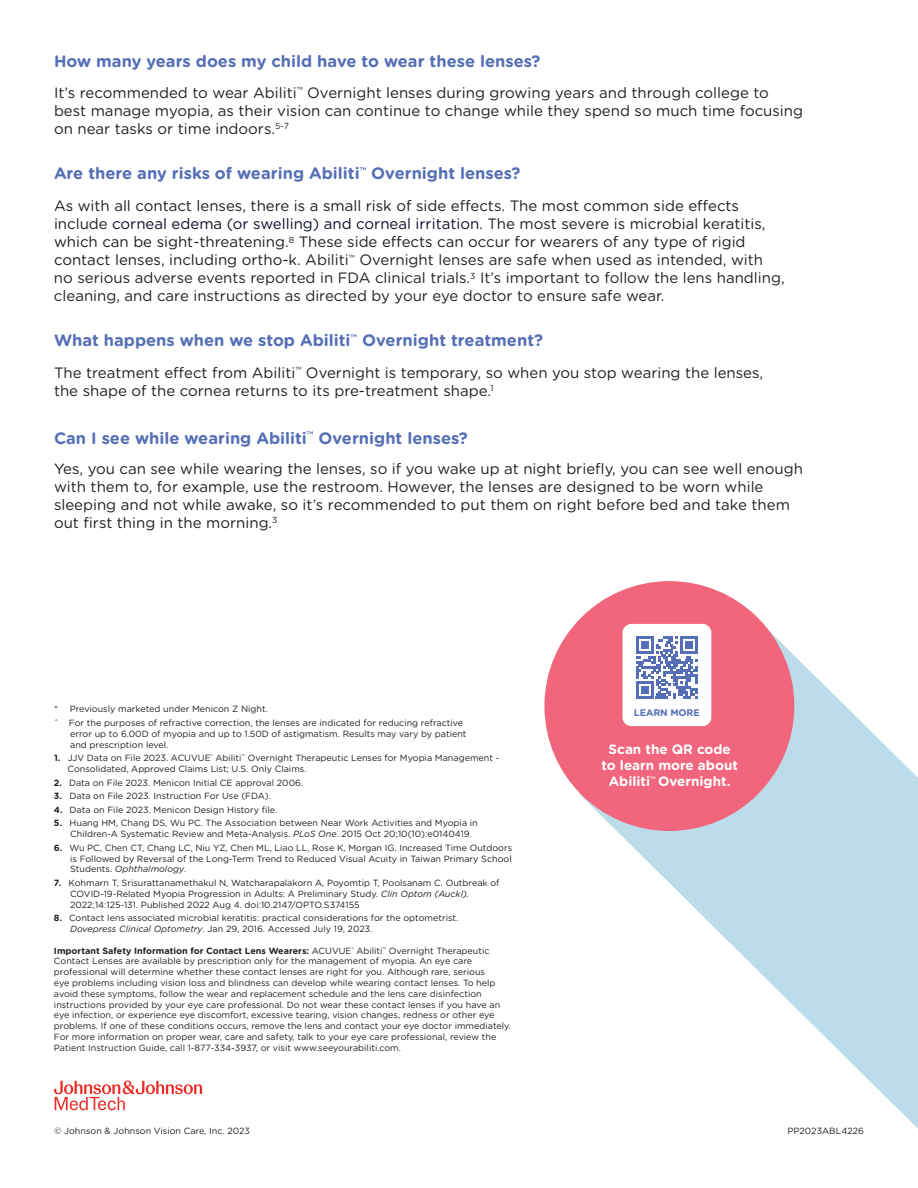
<style>
.page{position:relative;width:918px;height:1188px;background:#fff}
.page>*{position:absolute;margin:0;border:0;box-sizing:border-box;transform-origin:0 0}
.t1{font:700 16.5px "Gotham Rounded";color:#566eb5}
.t2{font:15px/18px "Gotham Rounded";color:#231f20}
.t3{font:15px/18px "Gotham Rounded";color:#1e1f22}
.t4{font:700 13.5px/16.2px "Gotham Rounded";color:#fff;text-align:center}
.t5{font:700 9.6px "Gotham Rounded";letter-spacing:-.01em;color:#566eb5}
.t6{font:9px/10.8px "Gotham Rounded";color:#231f20}
.t7{font:9px/10.8px "Gotham Rounded";color:#211e1e}
.s1{color:#0d1125}
.s2{color:#222323}
.s3{font-weight:700}
.s4{font-weight:700;color:#231f20}
.s5{font-style:italic}
</style>
<div class="page">
<svg style="left:54px;top:1081px;width:148px;height:29px"></svg>
<svg style="left:579px;top:617px;width:339px;height:512px"></svg>
<div style="left:544px;top:581px;width:250px;height:250px;background:#f1667c;border-radius:50%"></div>
<div style="left:623px;top:624px;width:88px;height:102px;background:#fff;border-radius:9px"></div>
<svg style="left:636px;top:637px;width:62px;height:62px"></svg>
<hr style="left:636px;top:696px;width:17px;height:3px;background:#566eb5">
<div style="left:641px;top:686px;width:7px;height:8px;background:#566eb5"></div>
<h1 class="t1" style="left:54px;top:49px;width:488px">How many years does my child have to wear these lenses?</h1>
<h2 class="t2" style="left:54px;top:83px;width:751px">It’s recommended to wear Abiliti<sup>™</sup> Overnight lenses during growing years and through college to best manage myopia, as their vision can continue to change while they spend so much time focusing on near tasks or time indoors.<sup>5-7</sup></h2>
<h1 class="t1" style="left:54px;top:161px;width:468px">Are there any risks of wearing Abiliti<sup>™</sup> Overnight lenses?</h1>
<p class="t3" style="left:54px;top:197px;width:732px">As with all contact lenses, there is a small risk of side effects. The most common side effects include <span class="s1">corneal edema (or swelling) and corneal irritation</span>. The most severe is microbial keratitis, which can be sight-threatening.<sup>8</sup> These side effects can occur for wearers of any type of rigid contact lenses, including ortho-k. <span class="s2">Abiliti</span><sup>™</sup> <span class="s2">Overnight lenses are safe when used as intended, with no serious adverse events reported in FDA clinical trials.</span><sup>3</sup> <span class="s2">It’s important to follow the lens handling, cleaning, and care instructions as directed by your eye doctor to ensure safe wear.</span></p>
<h1 class="t1" style="left:54px;top:328px;width:491px">What happens when we stop Abiliti<sup>™</sup> Overnight treatment?</h1>
<h2 class="t2" style="left:54px;top:363px;width:711px">The treatment effect from Abiliti<sup>™</sup> Overnight is temporary, so when you stop wearing the lenses, the shape of the cornea returns to its pre-treatment shape.<sup>1</sup></h2>
<h1 class="t1" style="left:54px;top:426px;width:415px">Can I see while wearing Abiliti<sup>™</sup> Overnight lenses?</h1>
<p class="t2" style="left:54px;top:459px;width:751px">Yes, you can see while wearing the lenses, so if you wake up at night briefly, you can see well enough with them to, for example, use the restroom. However, the lenses are designed to be worn while sleeping and not while awake, so it’s recommended to put them on right before bed and take them out first thing in the morning.<sup>3</sup></p>
<p class="t6" style="left:54px;top:702px;width:411px;line-height:13.6px">* Previously marketed under Menicon Z Night.<br>ˆ For the purposes of refractive correction, the lenses are indicated for reducing refractive</p>
<p class="t6" style="left:70px;top:728px;width:398px">error up to 6.00D of myopia and up to 1.50D of astigmatism. Results may vary by patient and prescription level.</p>
<p class="t6" style="left:67px;top:752px;width:433px;text-indent:-13px"><span class="s3">1.</span> JJV Data on File 2023. ACUVUE<sup>®</sup> Abiliti<sup>™</sup> Overnight Therapeutic Lenses for Myopia Management -<br>Consolidated, Approved Claims List; U.S. Only Claims.</p>
<p class="t6" style="left:54px;top:777px;width:251px"><span class="s3">2.</span> Data on File 2023. Menicon Initial CE approval 2006.</p>
<p class="t7" style="left:54px;top:790px;width:219px"><span class="s4">3.</span> Data on File 2023. Instruction For Use (FDA).</p>
<p class="t7" style="left:54px;top:804px;width:225px"><span class="s4">4.</span> Data on File 2023. Menicon Design History file.</p>
<p class="t6" style="left:70px;top:817px;width:409px;text-indent:-16px"><span class="s3">5.</span> Huang HM, Chang DS, Wu PC. The Association between Near Work Activities and Myopia in<br>Children-A Systematic Review and Meta-Analysis. <span class="s5">PLoS One</span>. 2015 Oct 20;10(10):e0140419.</p>
<p class="t6" style="left:70px;top:842px;width:443px;text-align:justify;text-indent:-16px"><span class="s3">6.</span> Wu PC, Chen CT, Chang LC, Niu YZ, Chen ML, Liao LL, Rose K, Morgan IG. Increased Time Outdoors is Followed by Reversal of the Long-Term Trend to Reduced Visual Acuity in Taiwan Primary School Students. <span class="s5">Ophthalmology</span>.</p>
<p class="t7" style="left:70px;top:877px;width:431px;text-indent:-16px"><span class="s4">7.</span> Kohmarn T, Srisurattanamethakul N, Watcharapalakorn A, Poyomtip T, Poolsanam C. Outbreak of<br>COVID-19-Related Myopia Progression in Adults: A Preliminary Study. <span class="s5">Clin Optom (Auckl).<br></span>2022;14:125-131. Published 2022 Aug 4. doi:10.2147/OPTO.S374155</p>
<p class="t6" style="left:70px;top:912px;width:390px;text-indent:-16px"><span class="s3">8.</span> Contact lens associated microbial keratitis: practical considerations for the optometrist.<br><span class="s5">Dovepress Clinical Optometry</span>. Jan 29, 2016. Accessed July 19, 2023.</p>
<p class="t6" style="left:54px;top:945px;width:458px"><span class="s3">Important Safety Information for Contact Lens Wearers:</span> ACUVUE<sup>®</sup> Abiliti<sup>™</sup> Overnight Therapeutic Contact Lenses are available by prescription only for the management of myopia. An eye care professional will determine whether these contact lenses are right for you. Although rare, serious<br>eye problems including vision loss and blindness can develop while wearing contact lenses. To help avoid these symptoms, follow the wear and replacement schedule and the lens care disinfection instructions provided by your eye care professional. Do not wear these contact lenses if you have an eye infection, or experience eye discomfort, excessive tearing, vision changes, redness or other eye problems. If one of these conditions occurs, remove the lens and contact your eye doctor immediately.<br>For more information on proper wear, care and safety, talk to your eye care professional, review the Patient Instruction Guide, call 1-877-334-3937, or visit www.seeyourabiliti.com.</p>
<p class="t5" style="left:634px;top:706px;width:67px">LEARN MORE</p>
<h3 class="t4" style="left:602px;top:741px;width:138px">Scan the QR code to learn more about<br>Abiliti<sup>™</sup> Overnight.</h3>
<p class="t6" style="left:54px;top:1125px;width:198px">© Johnson &amp; Johnson Vision Care, Inc. 2023</p>
<p class="t6" style="left:788px;top:1125px;width:78px">PP2023ABL4226</p>
</div>
